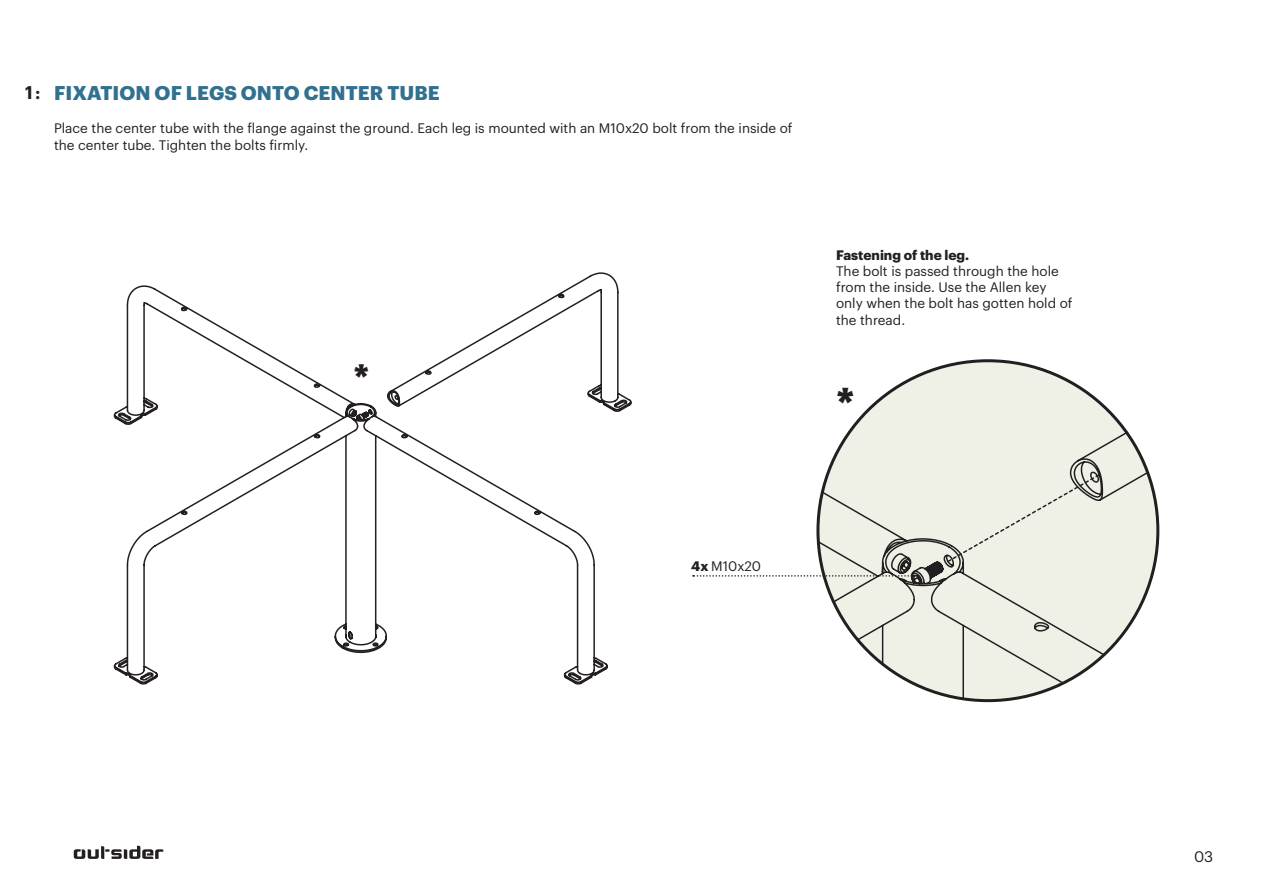
<style>
.page{position:relative;width:1263px;height:893px;background:#fff}
.page>*{position:absolute;margin:0;border:0;box-sizing:border-box;transform-origin:0 0}
.t1{font:700 42px "Graphik";color:#231f20}
.t2{font:700 36px "Graphik";color:#231f20}
.t3{font:700 19.5px "Graphik";letter-spacing:.005em;color:#31708f}
.t4{font:600 18px "Graphik";color:#231f20}
.t5{font:15px "Graphik";color:#231f20}
.t6{font:13.5px/16.2px "Graphik";color:#231f20}
.t7{font:700 13.5px "Graphik";color:#231f20}
.s1{font-weight:700}
</style>
<div class="page">
<svg style="left:74px;top:846px;width:89px;height:13px"></svg>
<svg style="left:113px;top:272px;width:519px;height:413px"></svg>
<svg style="left:364px;top:410px;width:9px;height:7px"></svg>
<svg style="left:820px;top:361px;width:338px;height:340px"></svg>
<div style="left:946px;top:473px;width:155px;height:90px;background:#eff1e7"></div>
<svg style="left:693px;top:575px;width:225px;height:2px"></svg>
<p class="t4" style="left:25px;top:78px;width:17px">1 :</p>
<p class="t3" style="left:54px;top:78px;width:387px">FIXATION OF LEGS ONTO CENTER TUBE</p>
<p class="t6" style="left:54px;top:119px;width:740px">Place the center tube with the flange against the ground. Each leg is mounted with an M10x20 bolt from the inside of the center tube. Tighten the bolts firmly.</p>
<p class="t2" style="left:354px;top:350px;width:17px">*</p>
<p class="t7" style="left:836px;top:244px;width:135px">Fastening of the leg.</p>
<p class="t6" style="left:836px;top:262px;width:238px">The bolt is passed through the hole from the inside. Use the Allen key only when the bolt has gotten hold of the thread.</p>
<p class="t1" style="left:836px;top:371px;width:20px">*</p>
<p class="t6" style="left:691px;top:557px;width:71px"><span class="s1">4x</span> M10x20</p>
<p class="t5" style="left:1194px;top:845px;width:21px">03</p>
</div>
